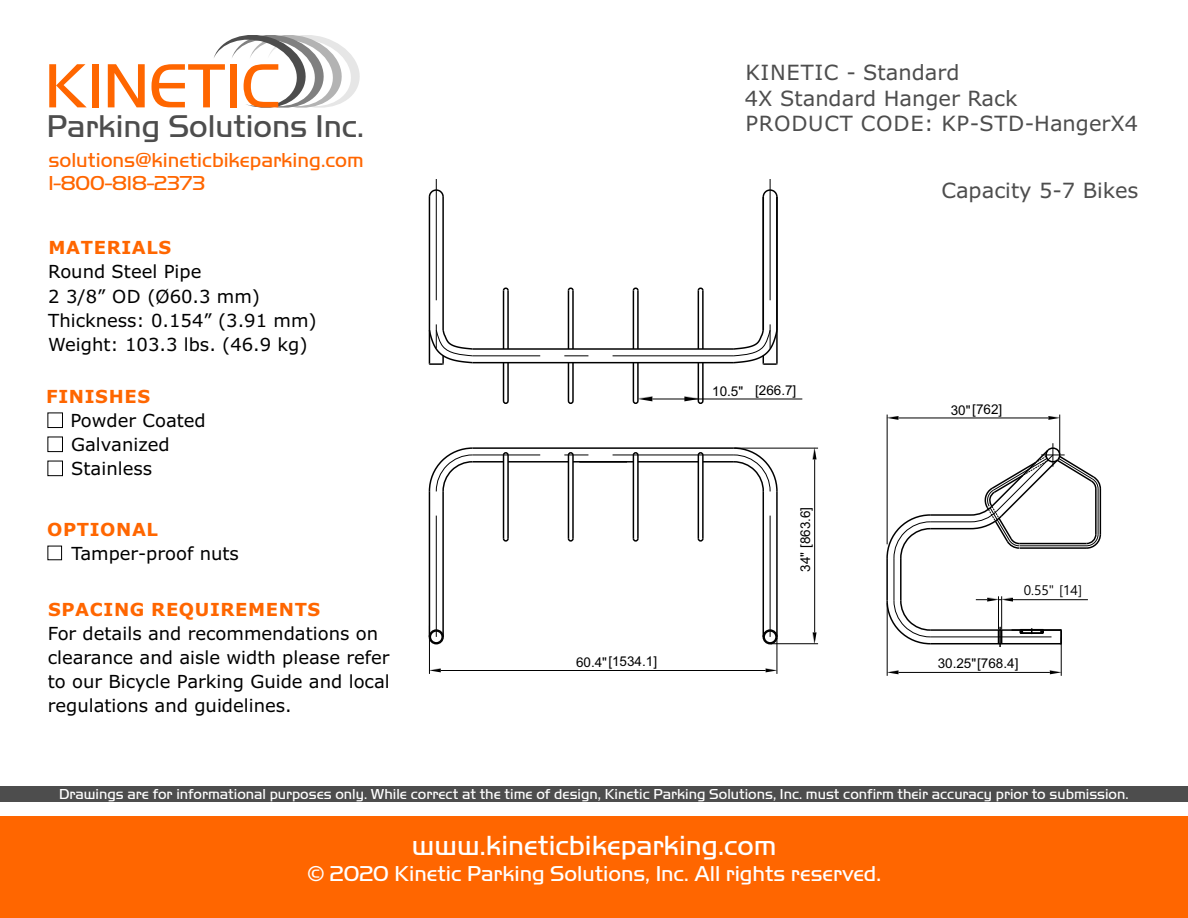
<style>
.page{position:relative;width:1188px;height:918px;background:#fff}
.page>*{position:absolute;margin:0;border:0;box-sizing:border-box;transform-origin:0 0}
.t1{font:64.8px "Handel Got D Ligh";color:#f60}
.t2{font:32.7px "Handel Got D Ligh";color:#4d4d4d}
.t3{font:28.8px "Handel Got D Ligh";color:#fff}
.t4{font:22.35px "Handel Got D Ligh";color:#fff}
.t5{font:21px/25.5px "Verdana";color:#4d4d4d}
.t6{font:21px/23px "Handel Got D Ligh";color:#f60}
.t7{font:18px/24px "Verdana";color:#000}
.t8{font:15px "Handel Got D Ligh";color:#fff}
.t9{font:13.5px "Arial";color:#000}
.t10{font:13.5px "Malgun Gothic";color:#000}
.s1{font-weight:700;color:#f60}
</style>
<div class="page">
<div style="left:47px;top:412px;width:16px;height:16px;border:1px solid #000"></div>
<div style="left:47px;top:437px;width:16px;height:15px;border:1px solid #000"></div>
<div style="left:47px;top:461px;width:16px;height:15px;border:1px solid #000"></div>
<div style="left:47px;top:546px;width:15px;height:14px;border:1px solid #000"></div>
<svg style="left:1048px;top:416px;width:11px;height:4px"></svg>
<svg style="left:888px;top:671px;width:11px;height:3px"></svg>
<svg style="left:766px;top:669px;width:11px;height:3px"></svg>
<svg style="left:813px;top:632px;width:4px;height:11px"></svg>
<hr style="left:1059px;top:415px;width:1px;height:39px;background:#000">
<hr style="left:887px;top:415px;width:1px;height:129px;background:#000">
<hr style="left:898px;top:418px;width:150px;height:1px;background:#000">
<svg style="left:887px;top:416px;width:11px;height:4px"></svg>
<hr style="left:999px;top:627px;width:2px;height:20px;background:#000">
<hr style="left:887px;top:603px;width:1px;height:73px;background:#000">
<hr style="left:1061px;top:637px;width:1px;height:39px;background:#000">
<hr style="left:899px;top:672px;width:151px;height:1px;background:#000">
<svg style="left:886px;top:443px;width:216px;height:202px"></svg>
<svg style="left:1050px;top:671px;width:12px;height:3px"></svg>
<hr style="left:777px;top:637px;width:1px;height:37px;background:#000">
<hr style="left:429px;top:626px;width:1px;height:48px;background:#000">
<hr style="left:441px;top:670px;width:325px;height:1px;background:#000">
<svg style="left:430px;top:669px;width:11px;height:3px"></svg>
<hr style="left:771px;top:643px;width:47px;height:1px;background:#000">
<hr style="left:734px;top:448px;width:84px;height:1px;background:#000">
<hr style="left:814px;top:459px;width:1px;height:173px;background:#000">
<svg style="left:813px;top:448px;width:4px;height:11px"></svg>
<hr style="left:503px;top:363px;width:1px;height:38px;background:#000">
<hr style="left:507px;top:363px;width:2px;height:38px;background:#000">
<svg style="left:502px;top:400px;width:7px;height:4px"></svg>
<svg style="left:428px;top:447px;width:350px;height:197px"></svg>
<hr style="left:572px;top:455px;width:2px;height:84px;background:#000">
<hr style="left:568px;top:455px;width:1px;height:84px;background:#000">
<hr style="left:573px;top:461px;width:60px;height:2px;background:#000">
<hr style="left:568px;top:363px;width:1px;height:38px;background:#000">
<hr style="left:572px;top:363px;width:2px;height:38px;background:#000">
<svg style="left:567px;top:400px;width:7px;height:4px"></svg>
<hr style="left:633px;top:363px;width:1px;height:38px;background:#000">
<hr style="left:637px;top:363px;width:2px;height:38px;background:#000">
<hr style="left:698px;top:363px;width:1px;height:38px;background:#000">
<hr style="left:702px;top:363px;width:2px;height:38px;background:#000">
<svg style="left:428px;top:179px;width:350px;height:192px"></svg>
<svg style="left:632px;top:397px;width:20px;height:7px"></svg>
<svg style="left:684px;top:397px;width:20px;height:7px"></svg>
<hr style="left:652px;top:399px;width:150px;height:1px;background:#000">
<div style="left:0;top:817px;width:1188px;height:101px;background:#f60"></div>
<div style="left:0;top:786px;width:1188px;height:15px;background:#4d4d4d"></div>
<svg style="left:214px;top:35px;width:146px;height:73px"></svg>
<p class="t1" style="left:45px;top:54px;width:237px">KINETIC</p>
<p class="t2" style="left:47px;top:111px;width:319px">Parking Solutions Inc.</p>
<p class="t6" style="left:48px;top:149px;width:317px">solutions@kineticbikeparking.com<br>1-800-818-2373</p>
<p class="t7" style="left:48px;top:237px;width:270px"><span class="s1">MATERIALS<br></span>Round Steel Pipe<br>2 3/8” OD (Ø60.3 mm)<br>Thickness: 0.154” (3.91 mm)<br>Weight: 103.3 lbs. (46.9 kg)</p>
<p class="t7" style="left:70px;top:386px;width:137px;text-indent:-24px"><span class="s1">FINISHES<br></span>Powder Coated<br>Galvanized<br>Stainless</p>
<p class="t7" style="left:71px;top:519px;width:169px;text-indent:-24px"><span class="s1">OPTIONAL<br></span>Tamper-proof nuts</p>
<p class="t7" style="left:48px;top:599px;width:344px"><span class="s1">SPACING REQUIREMENTS<br></span>For details and recommendations on clearance and aisle width please refer to our Bicycle Parking Guide and local regulations and guidelines.</p>
<p class="t5" style="left:745px;top:62px;width:395px">KINETIC - Standard<br>4X Standard Hanger Rack<br>PRODUCT CODE: KP-STD-HangerX4</p>
<p class="t9" style="left:712px;top:385px;width:86px">10.5" [266.7]</p>
<p class="t9" style="left:800px;top:572px;width:66px;rotate:-90deg">34" [863.6]</p>
<p class="t5" style="left:941px;top:180px;width:199px">Capacity 5-7 Bikes</p>
<p class="t9" style="left:951px;top:404px;width:53px">30"[762]</p>
<p class="t10" style="left:1024px;top:584px;width:60px">0.55" [14]</p>
<p class="t9" style="left:576px;top:656px;width:83px">60.4"[1534.1]</p>
<p class="t9" style="left:938px;top:658px;width:82px">30.25"[768.4]</p>
<p class="t8" style="left:59px;top:787px;width:1071px">Drawings are for informational purposes only. While correct at the time of design, Kinetic Parking Solutions, Inc. must confirm their accuracy prior to submission.</p>
<p class="t3" style="left:412px;top:832px;width:366px">www.kineticbikeparking.com</p>
<p class="t4" style="left:307px;top:862px;width:575px">© 2020 Kinetic Parking Solutions, Inc. All rights reserved.</p>
</div>
